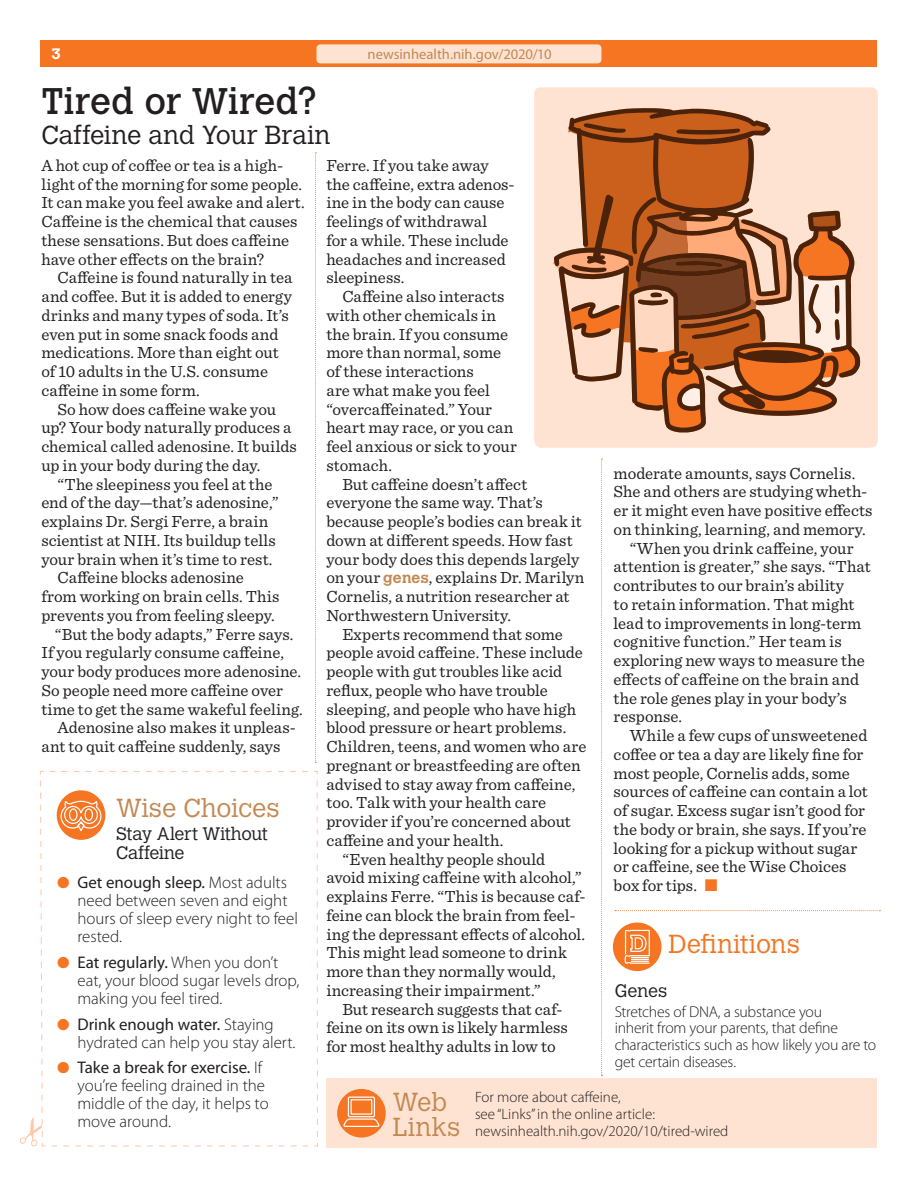
<style>
.page{position:relative;width:918px;height:1188px;background:#fff}
.page>*{position:absolute;margin:0;border:0;box-sizing:border-box;transform-origin:0 0}
.t1{font:36.75px "Calvert MT Std";color:#231f20}
.t2{font:300 25.8px "Calvert MT Std";color:#231f20}
.t3{font:300 25.8px/25.5px "Calvert MT Std";color:#c38953}
.t4{font:300 25.8px "Calvert MT Std";letter-spacing:.005em;color:#f57523}
.NewsIH_Body{font:300 18px/18.8px "Calvert MT Std";letter-spacing:-.01em;color:#231f20}
.NewsIH_Body-2{font:16.8px/18.8px "Sentinel";color:#231f20}
.t5{font:300 16.8px/18px "Myriad Pro";color:#231f20}
.t6{font:16.8px "Myriad Pro";color:#231f20}
.NewsIH_Body-3{font:300 15.75px/16.8px "Myriad Pro";letter-spacing:-.015em;color:#231f20}
.t7{font:300 15px/17px "Myriad Pro";color:#231f20}
.t8{font:700 15px "Calvert MT Std";color:#fff}
.NewsIH_Body_First{font:14.7px "Myriad Pro";color:#c38953}
.s1{font-family:"Calvert MT Std";font-weight:700;font-size:15.3px;color:#c38953}
.s2{color:#f57523}
.s3{font-weight:300}
.s4{font-weight:400}
</style>
<div class="page">
<div style="left:40px;top:40px;width:838px;height:27px;background:#f57523"></div>
<div style="left:317px;top:44px;width:284px;height:19px;background:#ffe3d2;border-radius:4px"></div>
<div style="left:326px;top:1079px;width:551px;height:69px;background:#ffe3d2"></div>
<div style="left:337px;top:1089px;width:49px;height:49px;background:#f57523;border-radius:50%"></div>
<svg style="left:343px;top:1096px;width:37px;height:31px"></svg>
<div style="left:351px;top:1099px;width:21px;height:16px;border:1px solid #fff"></div>
<svg style="left:315px;top:153px;width:1px;height:610px"></svg>
<svg style="left:40px;top:771px;width:278px;height:376px"></svg>
<div style="left:57px;top:790px;width:48px;height:50px;background:#f57523;border-radius:50%"></div>
<svg style="left:60px;top:800px;width:42px;height:33px"></svg>
<svg style="left:20px;top:780px;width:23px;height:366px"></svg>
<svg style="left:601px;top:459px;width:2px;height:617px"></svg>
<div style="left:613px;top:922px;width:48px;height:49px;background:#f57523;border-radius:50%"></div>
<svg style="left:624px;top:929px;width:26px;height:35px"></svg>
<svg style="left:615px;top:910px;width:265px;height:1px"></svg>
<div style="left:534px;top:87px;width:344px;height:361px;background:#ffe3d2"></div>
<svg style="left:568px;top:108px;width:212px;height:325px;background:#c1713f"></svg>
<svg style="left:676px;top:129px;width:64px;height:6px"></svg>
<svg style="left:584px;top:123px;width:42px;height:10px"></svg>
<svg style="left:552px;top:194px;width:308px;height:237px;background:#c18864"></svg>
<p class="t8" style="left:52px;top:44px;width:11px">3</p>
<p class="NewsIH_Body_First" style="left:368px;top:46px;width:186px">newsinhealth.nih.gov/2020/10</p>
<p class="t1" style="left:41px;top:80px;width:277px">Tired or Wired?</p>
<p class="t2" style="left:41px;top:120px;width:291px">Caffeine and Your Brain</p>
<p class="NewsIH_Body-2" style="left:41px;top:155px;width:265px">A hot cup of coffee or tea is a high&shy;light of the morning for some people.<br>It can make you feel awake and alert.<br>Caffeine is the chemical that causes these sensations. But does caffeine have other effects on the brain?</p>
<p class="NewsIH_Body-2" style="left:41px;top:267px;width:252px;text-indent:16px">Caffeine is found naturally in tea and coffee. But it is added to energy drinks and many types of soda. It’s even put in some snack foods and medications. More than eight out of 10 adults in the U.S. consume caffeine in some form.</p>
<p class="NewsIH_Body-2" style="left:41px;top:399px;width:257px;text-indent:16px">So how does caffeine wake you up? Your body naturally produces a chemical called adenosine. It builds up in your body during the day.</p>
<p class="NewsIH_Body-2" style="left:41px;top:474px;width:239px;text-indent:16px">“The sleepiness you feel at the end of the day—that’s adenosine,” explains Dr. Sergi Ferre, a brain scientist at NIH. Its buildup tells your brain when it’s time to rest.</p>
<p class="NewsIH_Body-2" style="left:57px;top:567px;width:188px">Caffeine blocks adenosine</p>
<p class="NewsIH_Body-2" style="left:41px;top:586px;width:240px">from working on brain cells. This</p>
<p class="NewsIH_Body-2" style="left:41px;top:605px;width:235px">prevents you from feeling sleepy.</p>
<p class="NewsIH_Body-2" style="left:55px;top:624px;width:240px">“But the body adapts,” Ferre says.</p>
<p class="NewsIH_Body-2" style="left:41px;top:642px;width:244px">If you regularly consume caffeine,</p>
<p class="NewsIH_Body-2" style="left:41px;top:661px;width:261px">your body produces more adenosine.</p>
<p class="NewsIH_Body-2" style="left:41px;top:680px;width:243px">So people need more caffeine over</p>
<p class="NewsIH_Body-2" style="left:41px;top:699px;width:263px">time to get the same wakeful feeling.</p>
<p class="NewsIH_Body-2" style="left:41px;top:717px;width:256px;text-indent:16px">Adenosine also makes it unpleas&shy;ant to quit caffeine suddenly, says</p>
<p class="NewsIH_Body-2" style="left:326px;top:155px;width:190px">Ferre. If you take away the caffeine, extra adenos&shy;ine in the body can cause feelings of withdrawal<br>for a while. These include headaches and increased sleepiness.</p>
<p class="NewsIH_Body-2" style="left:326px;top:286px;width:192px;text-indent:16px">Caffeine also interacts with other chemicals in the brain. If you consume more than normal, some of these interactions<br>are what make you feel “overcaffeinated.” Your heart may race, or you can feel anxious or sick to your stomach.</p>
<p class="NewsIH_Body-2" style="left:326px;top:474px;width:260px;text-indent:16px">But caffeine doesn’t affect everyone the same way. That’s because people’s bodies can break it down at different speeds. How fast your body does this depends largely on your <span class="s1">genes</span>, explains Dr. Marilyn<br>Cornelis, a nutrition researcher at<br>Northwestern University.</p>
<p class="NewsIH_Body-2" style="left:326px;top:624px;width:262px;text-indent:16px">Experts recommend that some people avoid caffeine. These include people with gut troubles like acid reflux, people who have trouble sleeping, and people who have high blood pressure or heart problems.<br>Children, teens, and women who are pregnant or breastfeeding are often advised to stay away from caffeine, too. Talk with your health care provider if you’re concerned about caffeine and your health.</p>
<p class="NewsIH_Body-2" style="left:326px;top:849px;width:261px;text-indent:16px">“Even healthy people should avoid mixing caffeine with alcohol,” explains Ferre. “This is because caf&shy;feine can block the brain from feel&shy;ing the depressant effects of alcohol.<br>This might lead someone to drink more than they normally would, increasing their impairment.”</p>
<p class="NewsIH_Body-2" style="left:326px;top:999px;width:243px;text-indent:16px">But research suggests that caf&shy;feine on its own is likely harmless for most healthy adults in low to</p>
<p class="NewsIH_Body-2" style="left:614px;top:463px;width:260px">moderate amounts, says Cornelis.<br>She and others are studying wheth&shy;er it might even have positive effects on thinking, learning, and memory.</p>
<p class="NewsIH_Body-2" style="left:614px;top:538px;width:259px;text-indent:16px">“When you drink caffeine, your attention is greater,” she says. “That contributes to our brain’s ability<br>to retain information. That might lead to improvements in long-term cognitive function.” Her team is exploring new ways to measure the effects of caffeine on the brain and the role genes play in your body’s response.</p>
<p class="NewsIH_Body-2" style="left:614px;top:725px;width:256px;text-indent:16px">While a few cups of unsweetened coffee or tea a day are likely fine for most people, Cornelis adds, some sources of caffeine can contain a lot of sugar. Excess sugar isn’t good for the body or brain, she says. If you’re looking for a pickup without sugar or caffeine, see the Wise Choices</p>
<p class="t3" style="left:116px;top:796px;width:165px">Wise Choices</p>
<p class="NewsIH_Body" style="left:116px;top:825px;width:153px">Stay Alert Without<br>Caffeine</p>
<p class="t6" style="left:57px;top:874px;width:231px"><span class="s2">●</span> Get enough sleep. <span class="s3">Most adults</span></p>
<p class="NewsIH_Body-2" style="left:614px;top:875px;width:105px">box for tips. <span class="s2">■</span></p>
<p class="t5" style="left:77px;top:892px;width:222px">need between seven and eight hours of sleep every night to feel rested.</p>
<p class="t5" style="left:77px;top:954px;width:224px;text-indent:-20px"><span class="s2">●</span> <span class="s4">Eat regularly.</span> When you don’t eat, your blood sugar levels drop, making you feel tired.</p>
<p class="t5" style="left:77px;top:1015px;width:220px;text-indent:-20px"><span class="s2">●</span> <span class="s4">Drink enough water.</span> Staying hydrated can help you stay alert.</p>
<p class="t5" style="left:77px;top:1059px;width:193px;text-indent:-20px"><span class="s2">●</span> <span class="s4">Take a break for exercise.</span> If you’re feeling drained in the middle of the day, it helps to move around.</p>
<p class="t4" style="left:669px;top:929px;width:133px">Definitions</p>
<p class="NewsIH_Body" style="left:615px;top:982px;width:54px">Genes</p>
<p class="NewsIH_Body-3" style="left:615px;top:1003px;width:263px">Stretches of DNA, a substance you<br>inherit from your parents, that define characteristics such as how likely you are to get certain diseases.</p>
<p class="t7" style="left:475px;top:1089px;width:255px">For more about caffeine,<br>see “Links” in the online article: newsinhealth.nih.gov/2020/10/tired-wired</p>
<p class="t3" style="left:393px;top:1090px;width:69px">Web<br>Links</p>
</div>
